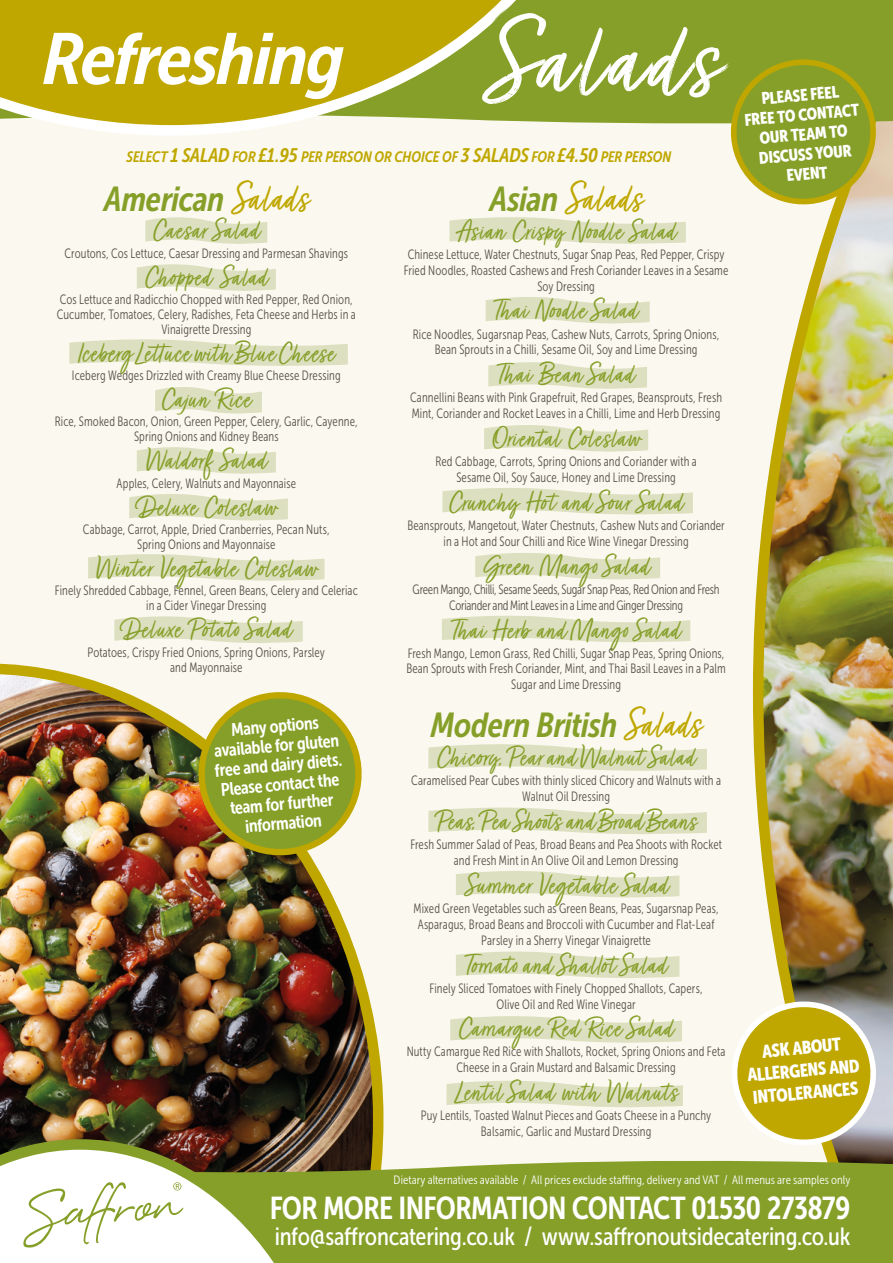
<style>
.page{position:relative;width:893px;height:1263px;background:#fff}
.page>*{position:absolute;margin:0;border:0;box-sizing:border-box;transform-origin:0 0}
.t1{font:118.95px "Turbinado Light Pro";letter-spacing:.035em;color:#fff;scale:1.1 1}
.t2{font:italic 72px "Museo Sans Cond 700";letter-spacing:-.03em;color:#fff;scale:1.1 1}
.t3{font:45px "Turbinado Light Pro";letter-spacing:.02em;color:#bfa700}
.t4{font:italic 34.5px "Museo Sans Cond 700";letter-spacing:-.015em;color:#869f29}
.t5{font:31.5px "Turbinado Light Pro";letter-spacing:.03em;color:#869f29}
.t6{font:31.5px "Museo Sans Cond 700";letter-spacing:-.02em;color:#fff}
.t7{font:24.9px "Museo Sans Cond 500";letter-spacing:-.015em;color:#fff}
.t8{font:18.15px/22.6px "Museo Sans Cond 900";color:#fff;text-align:center}
.t9{font:18px/19.5px "Museo Sans Cond 700";color:#fff;text-align:center}
.t10{font:16.5px/19.8px "Museo Sans Cond 900";color:#fff;text-align:center}
.t11{font:italic 15px "Museo Sans Cond 700";letter-spacing:-.01em;color:#bfa700}
.t12{font:13.5px/15.9px "Museo Sans Cond 300";letter-spacing:.01em;color:#58524a;text-align:center;scale:.9 1}
.t13{font:13.5px/15.9px "Museo Sans Cond 300";letter-spacing:-.02em;color:#58524a;text-align:center;scale:.9 1}
.t14{font:12.15px "Museo Sans Cond 300";letter-spacing:.005em;color:#fff}
.s1{font-size:19.5px}
.s2{font-family:"Turbinado Light Pro";font-style:normal;font-size:45px;color:#bfa700}
.s3{font-family:"Museo Sans Cond 700";font-style:italic;font-size:34.5px;color:#869f29}
</style>
<div class="page">
<div style="left:0;top:30px;width:893px;height:1147px;background:#fbf9ef"></div>
<img style="left:0;top:663px;width:383px;height:492px">
<img style="left:753px;top:128px;width:140px;height:1027px">
<svg style="left:145px;top:217px;width:122px;height:27px"></svg>
<svg style="left:449px;top:217px;width:237px;height:27px"></svg>
<svg style="left:486px;top:297px;width:164px;height:27px"></svg>
<svg style="left:488px;top:362px;width:159px;height:27px"></svg>
<svg style="left:484px;top:425px;width:164px;height:27px"></svg>
<svg style="left:442px;top:488px;width:251px;height:27px"></svg>
<svg style="left:475px;top:553px;width:185px;height:27px"></svg>
<svg style="left:442px;top:615px;width:248px;height:28px"></svg>
<svg style="left:428px;top:744px;width:279px;height:27px"></svg>
<svg style="left:428px;top:807px;width:279px;height:27px"></svg>
<svg style="left:456px;top:871px;width:223px;height:27px"></svg>
<svg style="left:456px;top:951px;width:223px;height:27px"></svg>
<svg style="left:450px;top:1016px;width:232px;height:27px"></svg>
<svg style="left:446px;top:1080px;width:237px;height:28px"></svg>
<svg style="left:137px;top:264px;width:139px;height:27px"></svg>
<svg style="left:155px;top:387px;width:107px;height:27px"></svg>
<svg style="left:137px;top:447px;width:139px;height:27px"></svg>
<svg style="left:129px;top:494px;width:159px;height:27px"></svg>
<svg style="left:88px;top:554px;width:237px;height:27px"></svg>
<svg style="left:114px;top:616px;width:189px;height:27px"></svg>
<svg style="left:69px;top:339px;width:279px;height:27px"></svg>
<svg style="left:732px;top:1001px;width:144px;height:147px"></svg>
<svg style="left:198px;top:692px;width:164px;height:167px"></svg>
<div style="left:0;top:0;width:893px;height:111px;background:#869f29"></div>
<svg style="left:594px;top:111px;width:299px;height:17px;fill:#869f29"></svg>
<svg style="left:0;top:0;width:594px;height:135px"></svg>
<svg style="left:323px;top:1155px;width:570px;height:22px;fill:#869f29"></svg>
<div style="left:0;top:1177px;width:893px;height:86px;background:#869f29"></div>
<svg style="left:0;top:1139px;width:323px;height:124px"></svg>
<div style="left:471px;top:2px;width:269px;height:113px;background:#869f29"></div>
<svg style="left:731px;top:59px;width:145px;height:148px"></svg>
<h2 class="t2" style="left:43px;top:19px;width:276px">Refreshing</h2>
<h1 class="t1" style="left:481px;top:-3px;width:215px">Salads</h1>
<p class="t11" style="left:127px;top:148px;width:546px">SELECT <span class="s1">1 SALAD</span> FOR <span class="s1">£1.95</span> PER PERSON OR CHOICE OF <span class="s1">3 SALADS</span> FOR <span class="s1">£4.50</span> PER PERSON</p>
<h3 class="t4" style="left:104px;top:180px;width:205px">American <span class="s2">Salads</span></h3>
<h3 class="t5" style="left:153px;top:213px;width:108px">Caesar Salad</h3>
<p class="t12" style="left:65px;top:245px;width:316px">Croutons, Cos Lettuce, Caesar Dressing and Parmesan Shavings</p>
<h3 class="t5" style="left:145px;top:259px;width:124px">Chopped Salad</h3>
<p class="t12" style="left:57px;top:292px;width:334px;line-height:15px">Cos Lettuce and Radicchio Chopped with Red Pepper, Red Onion,<br>Cucumber, Tomatoes, Celery, Radishes, Feta Cheese and Herbs in a<br>Vinaigrette Dressing</p>
<h3 class="t5" style="left:78px;top:336px;width:258px">Iceberg Lettuce with Blue Cheese</h3>
<p class="t12" style="left:72px;top:368px;width:300px">Iceberg Wedges Drizzled with Creamy Blue Cheese Dressing</p>
<h3 class="t5" style="left:162px;top:382px;width:91px">Cajun Rice</h3>
<p class="t12" style="left:55px;top:414px;width:338px;line-height:15px">Rice, Smoked Bacon, Onion, Green Pepper, Celery, Garlic, Cayenne,<br>Spring Onions and Kidney Beans</p>
<h3 class="t5" style="left:146px;top:443px;width:122px">Waldorf Salad</h3>
<p class="t12" style="left:117px;top:475px;width:201px">Apples, Celery, Walnuts and Mayonnaise</p>
<h3 class="t5" style="left:136px;top:490px;width:141px">Deluxe Coleslaw</h3>
<p class="t12" style="left:83px;top:522px;width:276px;line-height:15px">Cabbage, Carrot, Apple, Dried Cranberries, Pecan Nuts,<br>Spring Onions and Mayonnaise</p>
<h3 class="t5" style="left:96px;top:551px;width:223px">Winter Vegetable Coleslaw</h3>
<p class="t12" style="left:55px;top:583px;width:338px;line-height:15px">Finely Shredded Cabbage, Fennel, Green Beans, Celery and Celeriac in a Cider Vinegar Dressing</p>
<h3 class="t5" style="left:121px;top:612px;width:172px">Deluxe Potato Salad</h3>
<p class="t12" style="left:88px;top:644px;width:265px;line-height:15px">Potatoes, Crispy Fried Onions, Spring Onions, Parsley and Mayonnaise</p>
<h3 class="t9" style="left:210px;top:722px;width:129px;rotate:-5deg">Many options available for gluten free and dairy diets.<br>Please contact the team for further information</h3>
<h3 class="t3" style="left:490px;top:174px;width:153px"><span class="s3">Asian</span> Salads</h3>
<h3 class="t5" style="left:456px;top:214px;width:222px">Asian Crispy Noodle Salad</h3>
<p class="t12" style="left:404px;top:246px;width:362px">Chinese Lettuce, Water Chestnuts, Sugar Snap Peas, Red Pepper, Crispy<br>Fried Noodles, Roasted Cashews and Fresh Coriander Leaves in a Sesame<br>Soy Dressing</p>
<h3 class="t5" style="left:494px;top:293px;width:145px">Thai Noodle Salad</h3>
<p class="t12" style="left:413px;top:326px;width:342px">Rice Noodles, Sugarsnap Peas, Cashew Nuts, Carrots, Spring Onions,<br>Bean Sprouts in a Chilli, Sesame Oil, Soy and Lime Dressing</p>
<h3 class="t5" style="left:498px;top:357px;width:138px">Thai Bean Salad</h3>
<p class="t12" style="left:410px;top:390px;width:348px;text-align:left">Cannellini Beans with Pink Grapefruit, Red Grapes, Beansprouts, Fresh<br>Mint, Coriander and Rocket Leaves in a Chilli, Lime and Herb Dressing</p>
<h3 class="t5" style="left:492px;top:421px;width:149px">Oriental Coleslaw</h3>
<p class="t12" style="left:435px;top:454px;width:292px">Red Cabbage, Carrots, Spring Onions and Coriander with a<br>Sesame Oil, Soy Sauce, Honey and Lime Dressing</p>
<h3 class="t5" style="left:449px;top:485px;width:235px">Crunchy Hot and Sour Salad</h3>
<p class="t12" style="left:407px;top:517px;width:354px">Beansprouts, Mangetout, Water Chestnuts, Cashew Nuts and Coriander in a Hot and Sour Chilli and Rice Wine Vinegar Dressing</p>
<h3 class="t5" style="left:483px;top:549px;width:169px">Green Mango Salad</h3>
<p class="t13" style="left:413px;top:581px;width:343px">Green Mango, Chilli, Sesame Seeds, Sugar Snap Peas, Red Onion and Fresh<br>Coriander and Mint Leaves in a Lime and Ginger Dressing</p>
<h3 class="t5" style="left:452px;top:612px;width:230px">Thai Herb and Mango Salad</h3>
<p class="t12" style="left:406px;top:645px;width:357px">Fresh Mango, Lemon Grass, Red Chilli, Sugar Snap Peas, Spring Onions,<br>Bean Sprouts with Fresh Coriander, Mint, and Thai Basil Leaves in a Palm<br>Sugar and Lime Dressing</p>
<h3 class="t4" style="left:431px;top:706px;width:271px">Modern British <span class="s2">Salads</span></h3>
<h3 class="t5" style="left:437px;top:740px;width:260px">Chicory, Pear and Walnut Salad</h3>
<p class="t12" style="left:411px;top:773px;width:346px">Caramelised Pear Cubes with thinly sliced Chicory and Walnuts with a<br>Walnut Oil Dressing</p>
<h3 class="t5" style="left:436px;top:804px;width:262px">Peas, Pea Shoots and Broad Beans</h3>
<p class="t12" style="left:410px;top:837px;width:348px">Fresh Summer Salad of Peas, Broad Beans and Pea Shoots with Rocket and Fresh Mint in An Olive Oil and Lemon Dressing</p>
<h3 class="t5" style="left:464px;top:868px;width:206px">Summer Vegetable Salad</h3>
<p class="t12" style="left:413px;top:900px;width:341px">Mixed Green Vegetables such as Green Beans, Peas, Sugarsnap Peas,<br>Asparagus, Broad Beans and Broccoli with Cucumber and Flat-Leaf<br>Parsley in a Sherry Vinegar Vinaigrette</p>
<h3 class="t5" style="left:465px;top:947px;width:203px">Tomato and Shallot Salad</h3>
<p class="t12" style="left:430px;top:980px;width:305px">Finely Sliced Tomatoes with Finely Chopped Shallots, Capers,<br>Olive Oil and Red Wine Vinegar</p>
<h3 class="t5" style="left:459px;top:1011px;width:216px">Camargue Red Rice Salad</h3>
<p class="t12" style="left:407px;top:1044px;width:356px">Nutty Camargue Red Rice with Shallots, Rocket, Spring Onions and Feta<br>Cheese in a Grain Mustard and Balsamic Dressing</p>
<h3 class="t5" style="left:455px;top:1075px;width:224px">Lentil Salad with Walnuts</h3>
<p class="t12" style="left:421px;top:1108px;width:324px">Puy Lentils, Toasted Walnut Pieces and Goats Cheese in a Punchy<br>Balsamic, Garlic and Mustard Dressing</p>
<p class="t10" style="left:742px;top:90px;width:116px;rotate:-5deg">PLEASE FEEL<br>FREE TO CONTACT<br>OUR TEAM TO<br>DISCUSS YOUR<br>EVENT</p>
<h3 class="t8" style="left:745px;top:1041px;width:114px;rotate:-5deg">ASK ABOUT<br>ALLERGENS AND<br>INTOLERANCES</h3>
<p class="t14" style="left:394px;top:1173px;width:458px">Dietary alternatives available / All prices exclude staffing, delivery and VAT / All menus are samples only</p>
<h3 class="t6" style="left:270px;top:1191px;width:582px">FOR MORE INFORMATION CONTACT 01530 273879</h3>
<h3 class="t7" style="left:275px;top:1222px;width:577px">info@saffroncatering.co.uk / www.saffronoutsidecatering.co.uk</h3>
</div>
